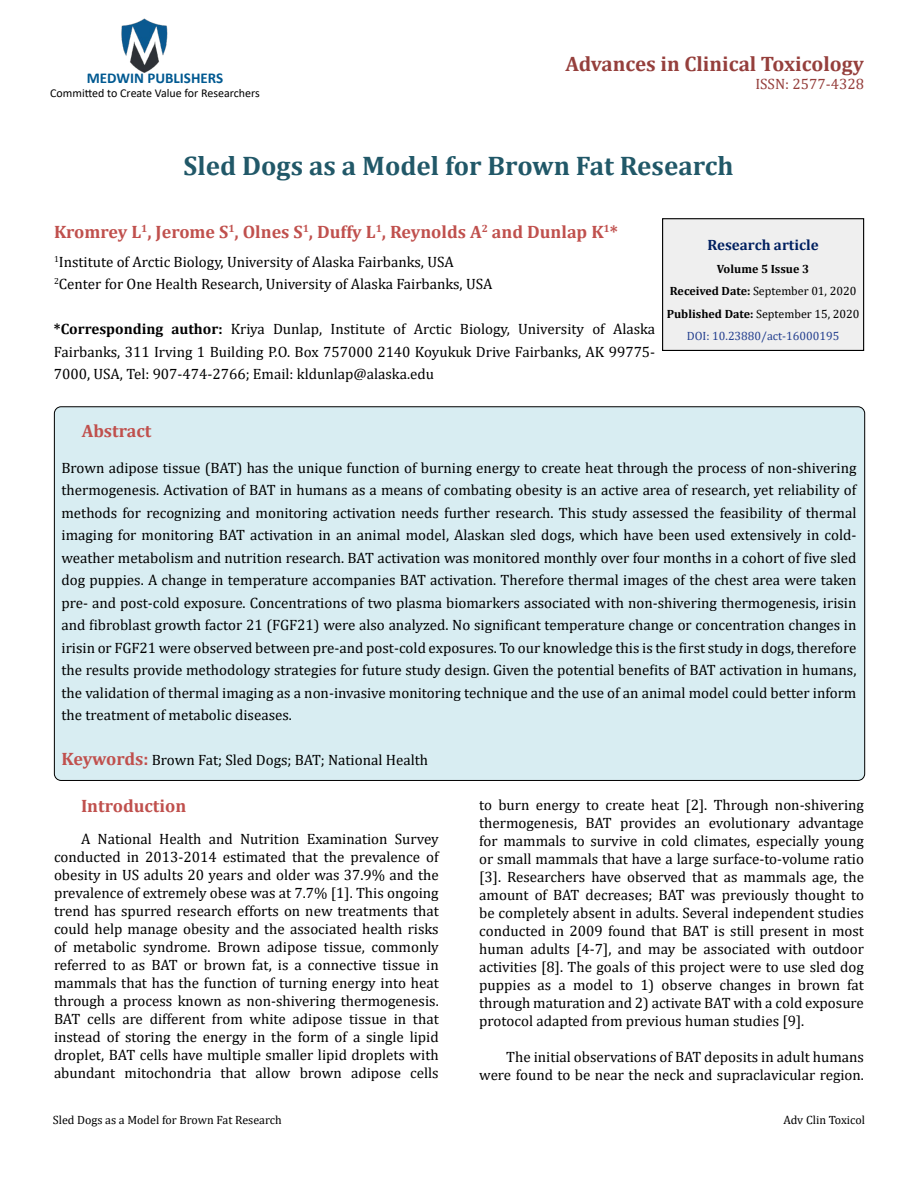
<style>
.page{position:relative;width:918px;height:1188px;background:#fff}
.page>*{position:absolute;margin:0;border:0;box-sizing:border-box;transform-origin:0 0}
.t1{font:700 27px "Cambria";color:#215868}
.t2{font:700 21px "Cambria";color:#953f3c}
.t3{font:700 18px "Cambria";color:#c0504d}
.t4{font:15px/18px "Cambria";color:#000;text-align:justify}
.t5{font:700 15px "Calibri";color:#005991}
.t6{font:700 15px "Cambria";color:#002060}
.t7{font:15px "Cambria";color:#953f3c}
.t8{font:700 12px/22.5px "Cambria";color:#000;text-align:center}
.t9{font:12px "Cambria";color:#000}
.t10{font:12px "Calibri";color:#000}
.s1{font-weight:700}
.s2{font-weight:400}
.s3{font-weight:400;color:#25408f}
.s4{font-weight:700;font-size:18px;color:#c0504d}
</style>
<div class="page">
<img style="left:121px;top:18px;width:47px;height:55px">
<div style="left:663px;top:219px;width:201px;height:131px;background:#efefef"></div>
<div style="left:662px;top:218px;width:202px;height:133px;border:1px solid #000"></div>
<div style="left:54px;top:407px;width:811px;height:373px;background:#d8edf2;border-radius:7px"></div>
<p class="t5" style="left:87px;top:67px;width:138px">MEDWIN PUBLISHERS</p>
<p class="t10" style="left:50px;top:85px;width:211px">Committed to Create Value for Researchers</p>
<h2 class="t2" style="left:565px;top:49px;width:300px">Advances in Clinical Toxicology</h2>
<p class="t7" style="left:755px;top:75px;width:110px">ISSN: 2577-4328</p>
<h1 class="t1" style="left:184px;top:146px;width:551px">Sled Dogs as a Model for Brown Fat Research</h1>
<p class="t3" style="left:54px;top:219px;width:565px">Kromrey L<sup>1</sup>, Jerome S<sup>1</sup>, Olnes S<sup>1</sup>, Duffy L<sup>1</sup>, Reynolds A<sup>2</sup> and Dunlap K<sup>1</sup>*</p>
<p class="t4" style="left:54px;top:250px;width:440px;line-height:22.5px"><sup>1</sup>Institute of Arctic Biology, University of Alaska Fairbanks, USA<br><sup>2</sup>Center for One Health Research, University of Alaska Fairbanks, USA</p>
<p class="t4" style="left:54px;top:318px;width:603px;line-height:22.5px"><span class="s1">*Corresponding author:</span> Kriya Dunlap, Institute of Arctic Biology, University of Alaska Fairbanks, 311 Irving 1 Building P.O. Box 757000 2140 Koyukuk Drive Fairbanks, AK 99775- 7000, USA, Tel: 907-474-2766; Email: kldunlap@alaska.edu</p>
<p class="t6" style="left:707px;top:235px;width:113px">Research article</p>
<p class="t8" style="left:667px;top:257px;width:194px">Volume 5 Issue 3<br>Received Date: <span class="s2">September 01, 2020<br></span>Published Date: <span class="s2">September 15, 2020<br></span><span class="s3">DOI: 10.23880/act-16000195</span></p>
<p class="t3" style="left:82px;top:418px;width:71px">Abstract</p>
<p class="t4" style="left:62px;top:456px;width:797px;line-height:22.5px">Brown adipose tissue (BAT) has the unique function of burning energy to create heat through the process of non-shivering thermogenesis. Activation of BAT in humans as a means of combating obesity is an active area of research, yet reliability of methods for recognizing and monitoring activation needs further research. This study assessed the feasibility of thermal imaging for monitoring BAT activation in an animal model, Alaskan sled dogs, which have been used extensively in cold&shy;weather metabolism and nutrition research. BAT activation was monitored monthly over four months in a cohort of five sled dog puppies. A change in temperature accompanies BAT activation. Therefore thermal images of the chest area were taken pre- and post-cold exposure. Concentrations of two plasma biomarkers associated with non-shivering thermogenesis, irisin and fibroblast growth factor 21 (FGF21) were also analyzed. No significant temperature change or concentration changes in irisin or FGF21 were observed between pre-and post-cold exposures. To our knowledge this is the first study in dogs, therefore the results provide methodology strategies for future study design. Given the potential benefits of BAT activation in humans, the validation of thermal imaging as a non-invasive monitoring technique and the use of an animal model could better inform the treatment of metabolic diseases.</p>
<p class="t4" style="left:62px;top:751px;width:368px"><span class="s4">Keywords:</span> Brown Fat; Sled Dogs; BAT; National Health</p>
<p class="t3" style="left:81px;top:793px;width:107px">Introduction</p>
<p class="t4" style="left:54px;top:829px;width:386px;text-indent:27px">A National Health and Nutrition Examination Survey conducted in 2013-2014 estimated that the prevalence of obesity in US adults 20 years and older was 37.9% and the prevalence of extremely obese was at 7.7% [1]. This ongoing trend has spurred research efforts on new treatments that could help manage obesity and the associated health risks of metabolic syndrome. Brown adipose tissue, commonly referred to as BAT or brown fat, is a connective tissue in mammals that has the function of turning energy into heat through a process known as non-shivering thermogenesis.<br>BAT cells are different from white adipose tissue in that instead of storing the energy in the form of a single lipid droplet, BAT cells have multiple smaller lipid droplets with abundant mitochondria that allow brown adipose cells</p>
<p class="t4" style="left:479px;top:796px;width:386px">to burn energy to create heat [2]. Through non-shivering thermogenesis, BAT provides an evolutionary advantage for mammals to survive in cold climates, especially young or small mammals that have a large surface-to-volume ratio [3]. Researchers have observed that as mammals age, the amount of BAT decreases; BAT was previously thought to be completely absent in adults. Several independent studies conducted in 2009 found that BAT is still present in most human adults [4-7], and may be associated with outdoor activities [8]. The goals of this project were to use sled dog puppies as a model to 1) observe changes in brown fat through maturation and 2) activate BAT with a cold exposure protocol adapted from previous human studies [9].</p>
<p class="t4" style="left:479px;top:1048px;width:386px;text-align:right">The initial observations of BAT deposits in adult humans were found to be near the neck and supraclavicular region.</p>
<p class="t9" style="left:53px;top:1113px;width:230px">Sled Dogs as a Model for Brown Fat Research</p>
<p class="t9" style="left:784px;top:1113px;width:83px">Adv Clin Toxicol</p>
</div>
